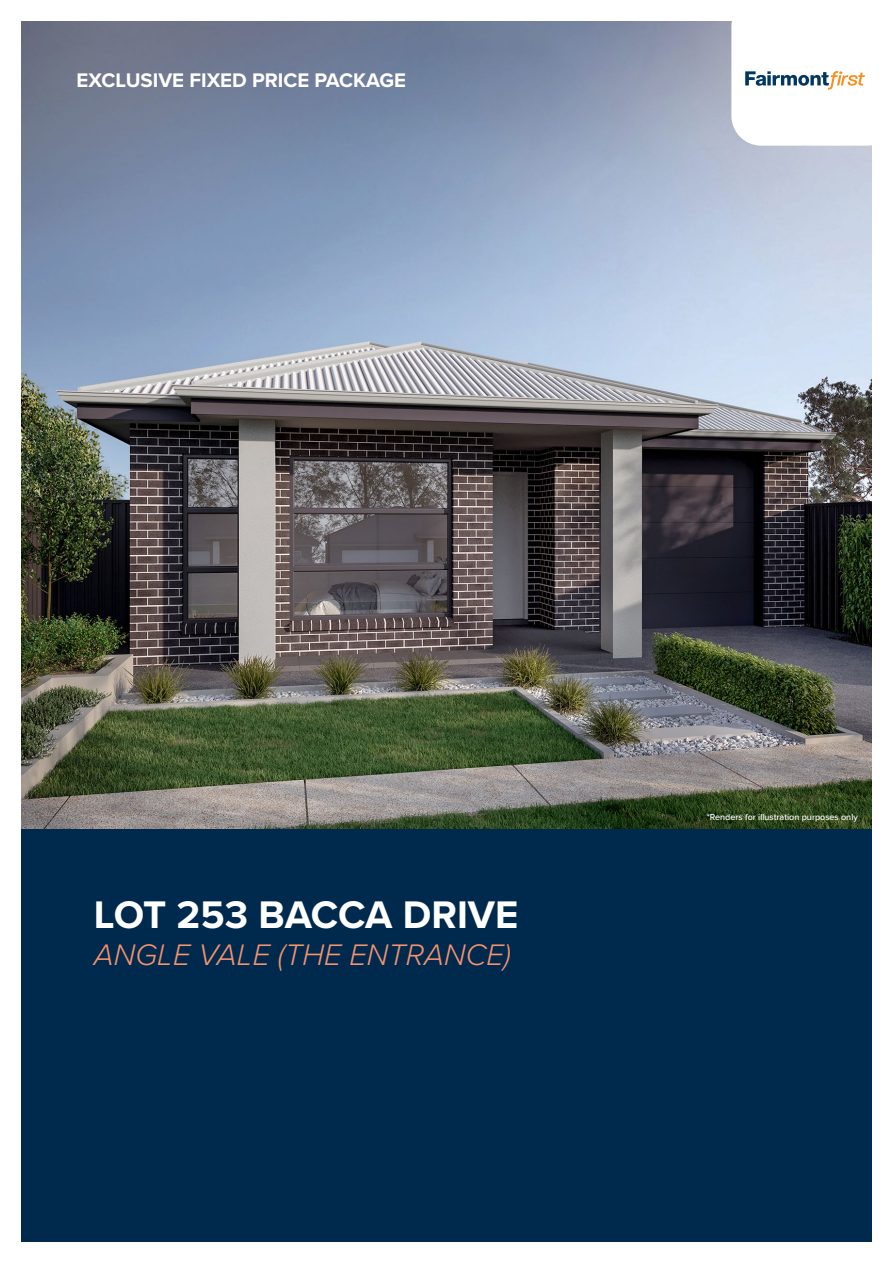
<style>
.page{position:relative;width:893px;height:1263px;background:#fff}
.page>*{position:absolute;margin:0;border:0;box-sizing:border-box;transform-origin:0 0}
.t1{font:700 39.9px "Proxima Nova";color:#fff}
.t2{font:italic 300 30.75px "Proxima Nova";color:#f6926d}
.t3{font:700 20.4px "Proxima Nova";color:#fff}
.heading{font:500 9px "Proxima Nova";color:#fff}
</style>
<div class="page">
<img style="left:21px;top:21px;width:851px;height:808px">
<svg style="left:731px;top:21px;width:141px;height:125px"></svg>
<div style="left:21px;top:829px;width:851px;height:413px;background:#00294e"></div>
<p class="t3" style="left:77px;top:65px;width:331px">EXCLUSIVE FIXED PRICE PACKAGE</p>
<p class="t1" style="left:94px;top:885px;width:426px">LOT 253 BACCA DRIVE</p>
<p class="t2" style="left:94px;top:932px;width:418px">ANGLE VALE (THE ENTRANCE)</p>
<p class="heading" style="left:707px;top:810px;width:153px">*Renders for illustration purposes only</p>
</div>
